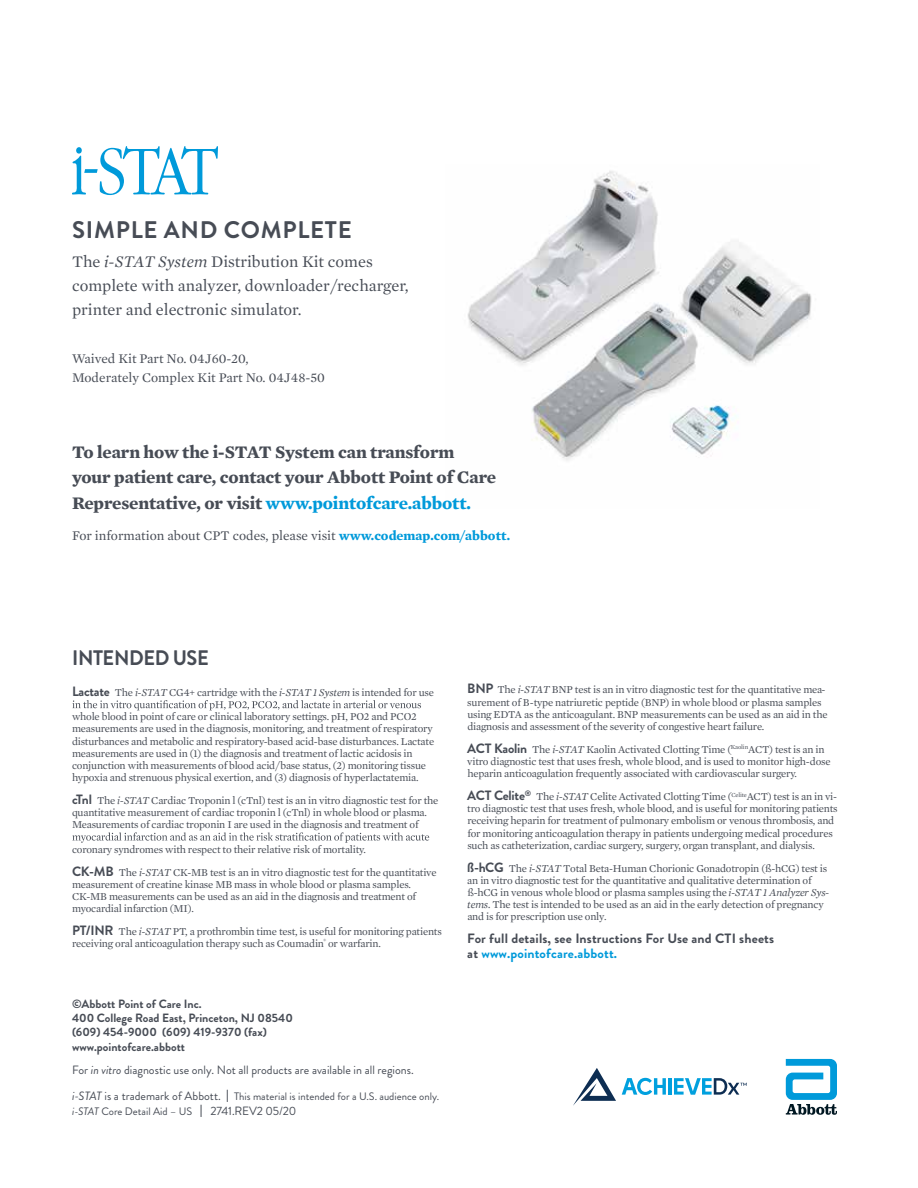
<style>
.page{position:relative;width:918px;height:1188px;background:#fff}
.page>*{position:absolute;margin:0;border:0;box-sizing:border-box;transform-origin:0 0}
.t1{font:700 24px "Brandon Grotesque";letter-spacing:.03em;color:#474c55}
.t2{font:700 21px "Brandon Grotesque";letter-spacing:-.02em;color:#474c55;scale:.95 1}
.t3{font:700 18px/25.5px "Mercury Text G1";letter-spacing:-.01em;color:#474c55}
.t4{font:16.5px/24px "Mercury Text G1";color:#474c55}
.t5{font:13.5px/19.5px "Mercury Text G1";color:#474c55}
.t6{font:700 13.5px/15px "Brandon Grotesque";letter-spacing:.01em;color:#474c55}
.t7{font:700 12px/14.4px "Brandon Grotesque";color:#474c55}
.t8{font:12px "Brandon Grotesque";color:#474c55}
.t9{font:10.8px/12.1px "Mercury Text G1";letter-spacing:-.02em;color:#474c55}
.t10{font:10.8px "Brandon Grotesque";color:#474c55}
.s1{font-style:italic}
.s2{color:#009ada}
.s3{font-weight:700;color:#009ada}
.s4{font-family:"Brandon Grotesque";font-weight:700;font-size:13.5px}
.s5{font-style:italic;font-size:12px}
.s6{font-size:12px}
.s7{font-size:17.55px}
</style>
<div class="page">
<svg style="left:72px;top:146px;width:146px;height:49px"></svg>
<svg style="left:72px;top:700px;width:349px;height:10px"></svg>
<svg style="left:72px;top:832px;width:357px;height:11px"></svg>
<svg style="left:786px;top:1059px;width:51px;height:56px"></svg>
<img style="left:467px;top:171px;width:345px;height:290px">
<svg style="left:573px;top:1068px;width:43px;height:38px"></svg>
<svg style="left:622px;top:1078px;width:44px;height:17px"></svg>
<hr style="left:668px;top:1078px;width:4px;height:17px;background:#00a0de">
<svg style="left:674px;top:1078px;width:73px;height:17px"></svg>
<h1 class="t1" style="left:72px;top:213px;width:281px">SIMPLE AND COMPLETE</h1>
<h3 class="t4" style="left:72px;top:249px;width:338px">The <span class="s1">i-STAT System</span> Distribution Kit comes complete with analyzer, downloader/recharger, printer and electronic simulator.</h3>
<p class="t5" style="left:72px;top:348px;width:254px">Waived Kit Part No. 04J60-20,<br>Moderately Complex Kit Part No. 04J48-50</p>
<h3 class="t3" style="left:72px;top:439px;width:426px">To learn how the i-STAT System can transform your patient care, contact your Abbott Point of Care<br>Representative, or visit <span class="s2">www.pointofcare.abbott.</span></h3>
<p class="t5" style="left:72px;top:526px;width:440px">For information about CPT codes, please visit <span class="s3">www.codemap.com/abbott.</span></p>
<h2 class="t2" style="left:72px;top:643px;width:145px">INTENDED USE</h2>
<p class="t9" style="left:72px;top:686px;width:364px"><span class="s4">Lactate</span> The <span class="s1">i-STAT</span> CG4+ cartridge with the <span class="s1">i-STAT 1 System</span> is intended for use</p>
<p class="t9" style="left:72px;top:711px;width:364px">whole blood in point of care or clinical laboratory settings. pH, PO2 and PCO2 measurements are used in the diagnosis, monitoring, and treatment of respiratory disturbances and metabolic and respiratory-based acid-base disturbances. Lactate measurements are used in (1) the diagnosis and treatment of lactic acidosis in conjunction with measurements of blood acid/base status, (2) monitoring tissue hypoxia and strenuous physical exertion, and (3) diagnosis of hyperlactatemia.</p>
<p class="t9" style="left:72px;top:794px;width:368px"><span class="s4">cTnl</span> The <span class="s1">i-STAT</span> Cardiac Troponin l (cTnl) test is an in vitro diagnostic test for the quantitative measurement of cardiac troponin l (cTnl) in whole blood or plasma.<br>Measurements of cardiac troponin I are used in the diagnosis and treatment of</p>
<p class="t9" style="left:72px;top:838px;width:366px;line-height:23px">coronary syndromes with respect to their relative risk of mortality.<br><span class="s4">CK-MB</span> The <span class="s1">i-STAT</span> CK-MB test is an in vitro diagnostic test for the quantitative</p>
<p class="t9" style="left:72px;top:878px;width:346px">measurement of creatine kinase MB mass in whole blood or plasma samples.<br>CK-MB measurements can be used as an aid in the diagnosis and treatment of myocardial infarction (MI).</p>
<p class="t9" style="left:72px;top:925px;width:371px"><span class="s4">PT/INR</span> The <span class="s1">i-STAT</span> PT, a prothrombin time test, is useful for monitoring patients receiving oral anticoagulation therapy such as Coumadin<sup>®</sup> or warfarin.</p>
<p class="t7" style="left:72px;top:997px;width:222px">©Abbott Point of Care Inc.<br>400 College Road East, Princeton, NJ 08540 (609) 454-9000 (609) 419-9370 (fax) www.pointofcare.abbott</p>
<p class="t8" style="left:72px;top:1062px;width:343px">For <span class="s1">in vitro</span> diagnostic use only. Not all products are available in all regions.</p>
<p class="t10" style="left:72px;top:1089px;width:369px"><span class="s5">i-STAT</span> <span class="s6">is a trademark of Abbott.</span> <span class="s7">I</span> This material is intended for a U.S. audience only.</p>
<p class="t8" style="left:200px;top:1102px;width:98px"><span class="s7">I</span> 2741.REV2 05/20</p>
<p class="t10" style="left:72px;top:1104px;width:122px"><span class="s1">i-STAT</span> Core Detail Aid – US</p>
<p class="t9" style="left:467px;top:684px;width:362px"><span class="s4">BNP</span> The <span class="s1">i-STAT</span> BNP test is an in vitro diagnostic test for the quantitative mea&shy;surement of B-type natriuretic peptide (BNP) in whole blood or plasma samples using EDTA as the anticoagulant. BNP measurements can be used as an aid in the diagnosis and assessment of the severity of congestive heart failure.</p>
<p class="t9" style="left:467px;top:743px;width:365px"><span class="s4">ACT Kaolin</span> The <span class="s1">i-STAT</span> Kaolin Activated Clotting Time (<sup>Kaolin</sup>ACT) test is an in vitro diagnostic test that uses fresh, whole blood, and is used to monitor high-dose heparin anticoagulation frequently associated with cardiovascular surgery.</p>
<p class="t9" style="left:467px;top:791px;width:372px"><span class="s4">ACT Celite</span><sup>®</sup> The <span class="s1">i-STAT</span> Celite Activated Clotting Time (<sup>Celite</sup>ACT) test is an in vi&shy;tro diagnostic test that uses fresh, whole blood, and is useful for monitoring patients receiving heparin for treatment of pulmonary embolism or venous thrombosis, and for monitoring anticoagulation therapy in patients undergoing medical procedures such as catheterization, cardiac surgery, surgery, organ transplant, and dialysis.</p>
<p class="t9" style="left:467px;top:862px;width:364px"><span class="s4">ß-hCG</span> The <span class="s1">i-STAT</span> Total Beta-Human Chorionic Gonadotropin (ß-hCG) test is an in vitro diagnostic test for the quantitative and qualitative determination of ß-hCG in venous whole blood or plasma samples using the <span class="s1">i-STAT 1 Analyzer Sys&shy;tems.</span> The test is intended to be used as an aid in the early detection of pregnancy and is for prescription use only.</p>
<p class="t6" style="left:467px;top:931px;width:308px">For full details, see Instructions For Use and CTI sheets at <span class="s2">www.pointofcare.abbott.</span></p>
</div>
